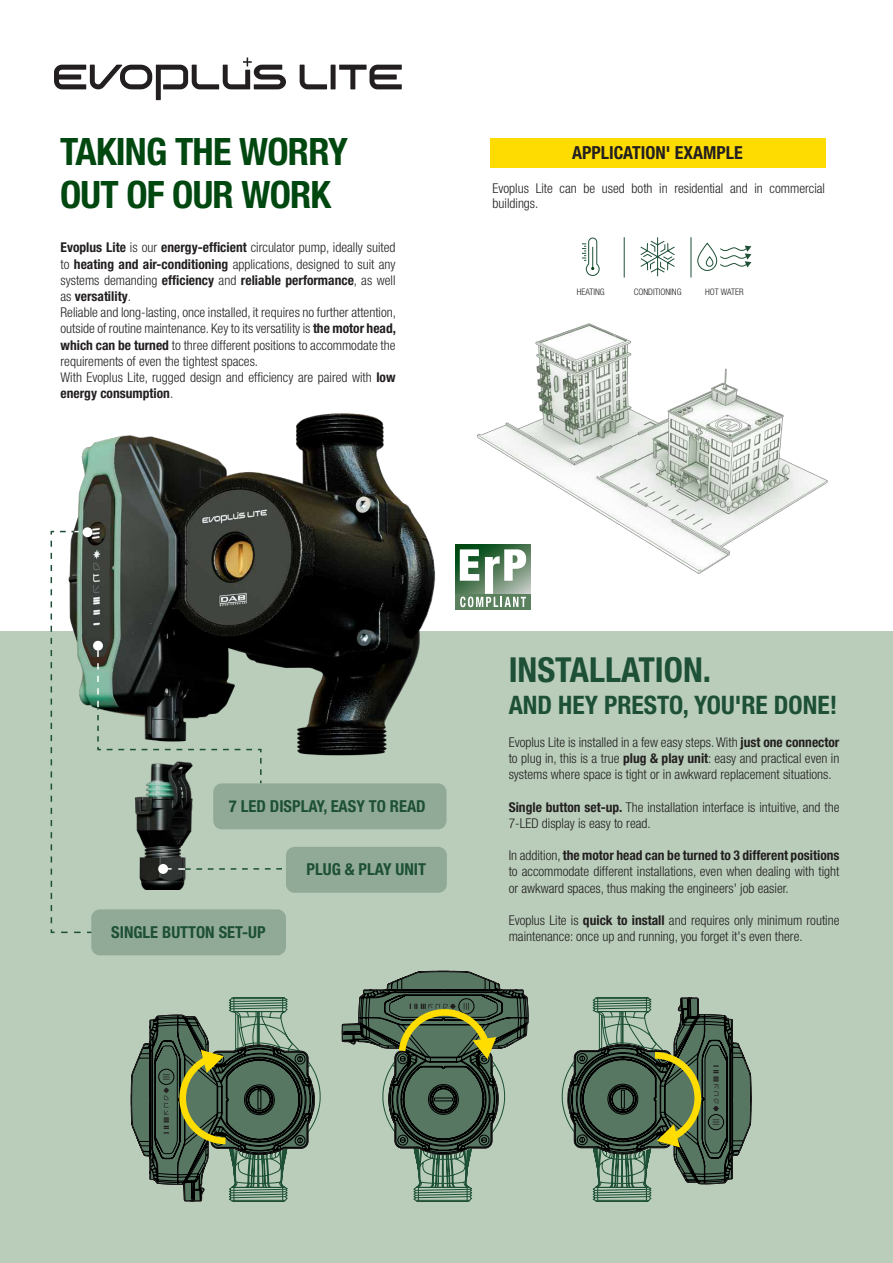
<style>
.page{position:relative;width:893px;height:1263px;background:#fff}
.page>*{position:absolute;margin:0;border:0;box-sizing:border-box;transform-origin:0 0}
.t1{font:700 condensed 37.8px/43.5px "Helvetica Neue LT Std";letter-spacing:-.02em;color:#004710}
.t2{font:700 condensed 34.5px "Helvetica Neue LT Std";color:#1d5036}
.t3{font:700 condensed 25.5px "Helvetica Neue LT Std";color:#1d5036}
.t4{font:700 condensed 18px "Helvetica Neue LT Std";color:#231f20}
.t5{font:700 condensed 16.5px "Helvetica Neue LT Std";color:#1d5036}
.t6{font:300 condensed 13.5px/16.2px "Helvetica Neue LT Std";color:#231f20}
.t7{font:300 condensed 9px "Helvetica Neue LT Std";color:#231f20}
.s1{font-weight:700}
</style>
<div class="page">
<div style="left:0;top:631px;width:893px;height:632px;background:#b9cdba"></div>
<img style="left:513px;top:323px;width:315px;height:261px">
<div style="left:490px;top:138px;width:335px;height:29px;background:#ffdc01"></div>
<hr style="left:624px;top:237px;width:1px;height:40px;background:#1d5036">
<hr style="left:690px;top:237px;width:1px;height:40px;background:#1d5036">
<svg style="left:582px;top:237px;width:18px;height:39px"></svg>
<svg style="left:640px;top:237px;width:35px;height:40px"></svg>
<svg style="left:697px;top:242px;width:54px;height:29px"></svg>
<div style="left:331px;top:65px;width:5px;height:24px;background:#231f20"></div>
<svg style="left:339px;top:65px;width:63px;height:24px"></svg>
<svg style="left:300px;top:65px;width:27px;height:24px"></svg>
<svg style="left:54px;top:58px;width:232px;height:42px"></svg>
<svg style="left:131px;top:997px;width:190px;height:205px"></svg>
<svg style="left:342px;top:971px;width:187px;height:231px"></svg>
<svg style="left:562px;top:997px;width:190px;height:205px"></svg>
<img style="left:74px;top:413px;width:439px;height:440px">
<div style="left:83px;top:527px;width:9px;height:10px;background:#fff;border-radius:50%"></div>
<div style="left:91px;top:909px;width:195px;height:46px;background:#91aa97;border-radius:9px"></div>
<div style="left:286px;top:847px;width:161px;height:46px;background:#91aa97;border-radius:9px"></div>
<div style="left:213px;top:783px;width:233px;height:46px;background:#91aa97;border-radius:9px"></div>
<svg style="left:50px;top:530px;width:243px;height:404px"></svg>
<div style="left:455px;top:544px;width:75px;height:66px;background:#5a805e"></div>
<img style="left:455px;top:544px;width:75px;height:50px">
<svg style="left:460px;top:549px;width:66px;height:58px"></svg>
<h1 class="t1" style="left:60px;top:129px;width:289px">TAKING THE WORRY<br>OUT OF OUR WORK</h1>
<p class="t6" style="left:61px;top:239px;width:337px"><span class="s1">Evoplus Lite</span> is our <span class="s1">energy-efficient</span> circulator pump, ideally suited to <span class="s1">heating and air-conditioning</span> applications, designed to suit any systems demanding <span class="s1">efficiency</span> and <span class="s1">reliable performance</span>, as well as <span class="s1">versatility</span>.<br>Reliable and long-lasting, once installed, it requires no further attention, outside of routine maintenance. Key to its versatility is <span class="s1">the motor head, which can be turned</span> to three different positions to accommodate the requirements of even the tightest spaces.<br>With Evoplus Lite, rugged design and efficiency are paired with <span class="s1">low energy consumption</span>.</p>
<h3 class="t4" style="left:572px;top:142px;width:172px">APPLICATION' EXAMPLE</h3>
<p class="t6" style="left:493px;top:181px;width:334px;line-height:15px">Evoplus Lite can be used both in residential and in commercial buildings.</p>
<p class="t7" style="left:577px;top:287px;width:29px">HEATING</p>
<p class="t7" style="left:634px;top:287px;width:49px">CONDITIONING</p>
<p class="t7" style="left:705px;top:287px;width:40px">HOT WATER</p>
<h2 class="t2" style="left:509px;top:649px;width:204px">INSTALLATION.</h2>
<h3 class="t3" style="left:509px;top:689px;width:330px">AND HEY PRESTO, YOU'RE DONE!</h3>
<p class="t6" style="left:509px;top:734px;width:332px;text-align:justify">Evoplus Lite is installed in a few easy steps. With <span class="s1">just one connector </span>to plug in, this is a true <span class="s1">plug &amp; play unit</span>: easy and practical even in systems where space is tight or in awkward replacement situations.</p>
<p class="t6" style="left:509px;top:799px;width:332px"><span class="s1">Single button set-up.</span> The installation interface is intuitive, and the<br>7-LED display is easy to read.</p>
<p class="t6" style="left:509px;top:847px;width:332px;text-align:justify">In addition, <span class="s1">the motor head can be turned to 3 different positions </span>to accommodate different installations, even when dealing with tight or awkward spaces, thus making the engineers' job easier.</p>
<p class="t6" style="left:509px;top:912px;width:332px">Evoplus Lite is <span class="s1">quick to install</span> and requires only minimum routine</p>
<p class="t5" style="left:229px;top:796px;width:198px">7 LED DISPLAY, EASY TO READ</p>
<p class="t5" style="left:307px;top:859px;width:121px">PLUG &amp; PLAY UNIT</p>
<p class="t5" style="left:111px;top:922px;width:156px">SINGLE BUTTON SET-UP</p>
<p class="t6" style="left:509px;top:928px;width:295px">maintenance: once up and running, you forget it's even there.</p>
</div>
